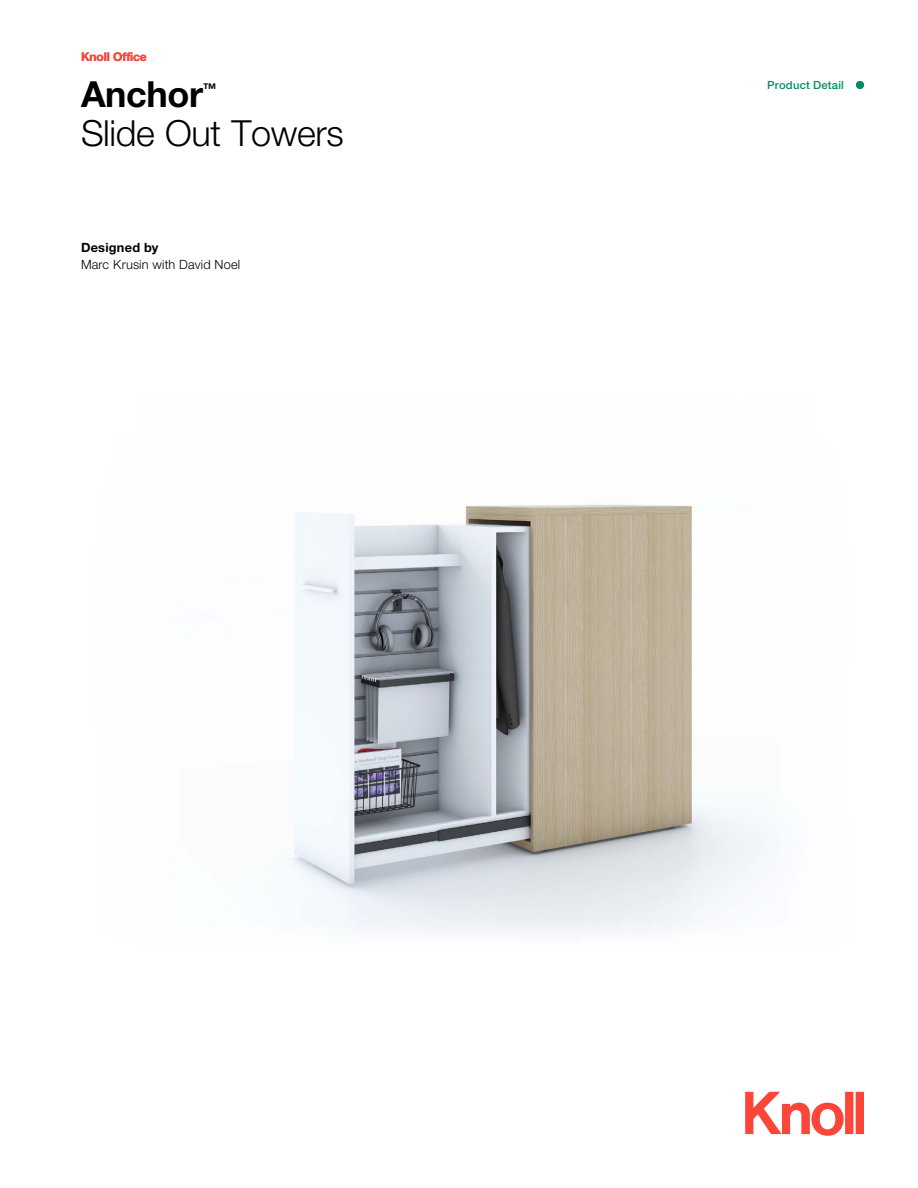
<style>
.page{position:relative;width:918px;height:1188px;background:#fff}
.page>*{position:absolute;margin:0;border:0;box-sizing:border-box;transform-origin:0 0}
.t1{font:300 36px "Helvetica Neue LT Std";letter-spacing:-.01em;color:#000}
.t2{font:700 36px "Helvetica Neue LT Std";letter-spacing:-.01em;color:#000}
.t3{font:700 13.5px "Helvetica Neue LT Std";color:#000}
.t4{font:300 12.75px "Helvetica Neue LT Std";letter-spacing:.015em;color:#000}
.t5{font:700 12.75px "Helvetica Neue LT Std";letter-spacing:.02em;color:#000}
.t6{font:700 12px "Helvetica Neue LT Std";letter-spacing:-.01em;color:#fd4539}
.t7{font:500 11.25px "Helvetica Neue LT Std";letter-spacing:.02em;color:#008d65}
</style>
<div class="page">
<img style="left:288px;top:504px;width:488px;height:431px">
<svg style="left:745px;top:1092px;width:99px;height:44px"></svg>
<div style="left:845px;top:1092px;width:8px;height:42px;background:#fd4539"></div>
<div style="left:856px;top:1092px;width:8px;height:42px;background:#fd4539"></div>
<div style="left:856px;top:81px;width:8px;height:8px;background:#008d65;border-radius:50%"></div>
<p class="t6" style="left:81px;top:50px;width:67px">Knoll Office</p>
<h1 class="t2" style="left:81px;top:72px;width:124px">Anchor</h1>
<p class="t3" style="left:203px;top:80px;width:15px">™</p>
<h1 class="t1" style="left:81px;top:111px;width:264px">Slide Out Towers</h1>
<p class="t5" style="left:81px;top:240px;width:79px">Designed by</p>
<p class="t4" style="left:81px;top:256px;width:161px">Marc Krusin with David Noel</p>
<p class="t7" style="left:767px;top:78px;width:78px">Product Detail</p>
</div>
